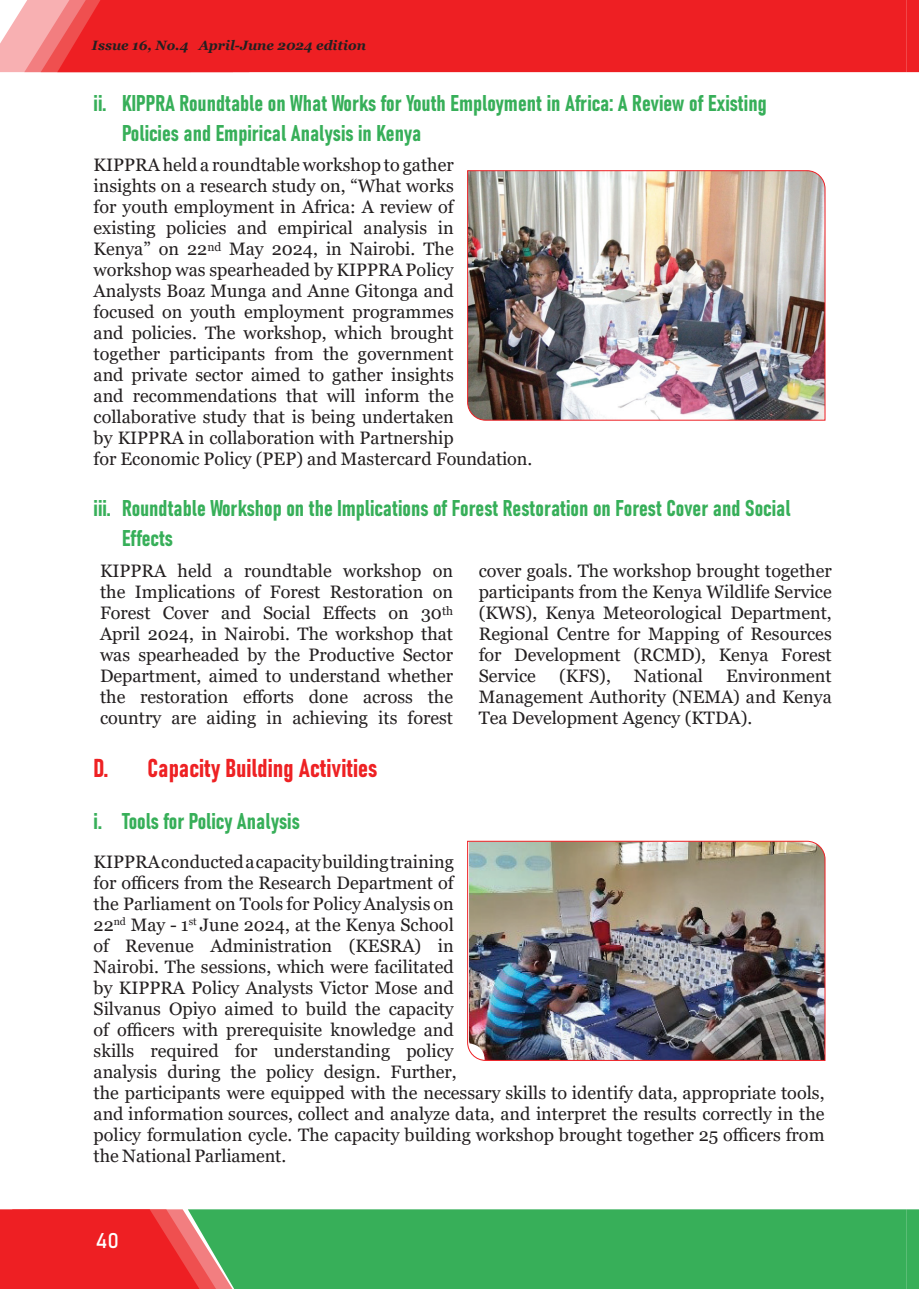
<style>
.page{position:relative;width:919px;height:1289px;background:#fff}
.page>*{position:absolute;margin:0;border:0;box-sizing:border-box;transform-origin:0 0}
.t1{font:25.5px "Bahnschrift";color:#ee2123}
.t2{font:22.5px/30px "Bahnschrift";color:#37af59}
.t3{font:21px "Bahnschrift";color:#fff}
.t4{font:18px/21px "Georgia";color:#231f20;text-align:justify}
.t5{font:italic 700 13.5px "Georgia";color:#231f20}
</style>
<div class="page">
<svg style="left:0;top:1209px;width:188px;height:79px"></svg>
<div style="left:188px;top:1209px;width:718px;height:79px;background:#37af59"></div>
<svg style="left:0;top:0;width:57px;height:72px"></svg>
<div style="left:57px;top:0;width:849px;height:72px;background:#ee1f23"></div>
<svg style="left:906px;top:0;width:12px;height:72px"></svg>
<svg style="left:906px;top:1209px;width:12px;height:79px"></svg>
<img style="left:467px;top:170px;width:358px;height:251px">
<img style="left:467px;top:840px;width:358px;height:221px">
<p class="t5" style="left:92px;top:36px;width:275px">Issue 16, No.4 April-June 2024 edition</p>
<p class="t2" style="left:122px;top:87px;width:646px;text-indent:-29px">ii. KIPPRA Roundtable on What Works for Youth Employment in Africa: A Review of Existing<br>Policies and Empirical Analysis in Kenya</p>
<p class="t4" style="left:94px;top:155px;width:440px;text-align:left">KIPPRA held a roundtable workshop to gather<br>insights on a research study on, “What works<br>for youth employment in Africa: A review of<br>existing policies and empirical analysis in<br>Kenya” on 22<sup>nd</sup> May 2024, in Nairobi. The workshop was spearheaded by KIPPRA Policy<br>Analysts Boaz Munga and Anne Gitonga and<br>focused on youth employment programmes<br>and policies. The workshop, which brought<br>together participants from the government<br>and private sector aimed to gather insights<br>and recommendations that will inform the collaborative study that is being undertaken<br>by KIPPRA in collaboration with Partnership<br>for Economic Policy (PEP) and Mastercard Foundation.</p>
<p class="t2" style="left:122px;top:492px;width:670px;text-indent:-29px">iii. Roundtable Workshop on the Implications of Forest Restoration on Forest Cover and Social<br>Effects</p>
<p class="t4" style="left:100px;top:561px;width:354px">KIPPRA held a roundtable workshop on the Implications of Forest Restoration on Forest Cover and Social Effects on 30<sup>th </sup>April 2024, in Nairobi. The workshop that was spearheaded by the Productive Sector Department, aimed to understand whether the restoration efforts done across the country are aiding in achieving its forest</p>
<p class="t4" style="left:478px;top:561px;width:354px">cover goals. The workshop brought together participants from the Kenya Wildlife Service (KWS), Kenya Meteorological Department, Regional Centre for Mapping of Resources for Development (RCMD), Kenya Forest Service</p>
<p class="t4" style="left:559px;top:666px;width:53px">(KFS),</p>
<p class="t4" style="left:634px;top:666px;width:70px">National</p>
<p class="t4" style="left:478px;top:666px;width:354px;text-indent:247px">Environment Management Authority (NEMA) and Kenya Tea Development Agency (KTDA).</p>
<h1 class="t1" style="left:94px;top:749px;width:285px">D. Capacity Building Activities</h1>
<p class="t2" style="left:94px;top:804px;width:208px">i. Tools for Policy Analysis</p>
<p class="t4" style="left:94px;top:851px;width:732px;text-align:left">KIPPRA conducted a capacity building training<br>for officers from the Research Department of<br>the Parliament on Tools for Policy Analysis on<br>22<sup>nd</sup> May - 1<sup>st</sup> June 2024, at the Kenya School<br>of Revenue Administration (KESRA) in<br>Nairobi. The sessions, which were facilitated<br>by KIPPRA Policy Analysts Victor Mose and<br>Silvanus Opiyo aimed to build the capacity<br>of officers with prerequisite knowledge and<br>skills required for understanding policy<br>analysis during the policy design. Further,<br>the participants were equipped with the necessary skills to identify data, appropriate tools, and information sources, collect and analyze data, and interpret the results correctly in the policy formulation cycle. The capacity building workshop brought together 25 officers from the National Parliament.</p>
<p class="t3" style="left:95px;top:1224px;width:25px">40</p>
</div>
